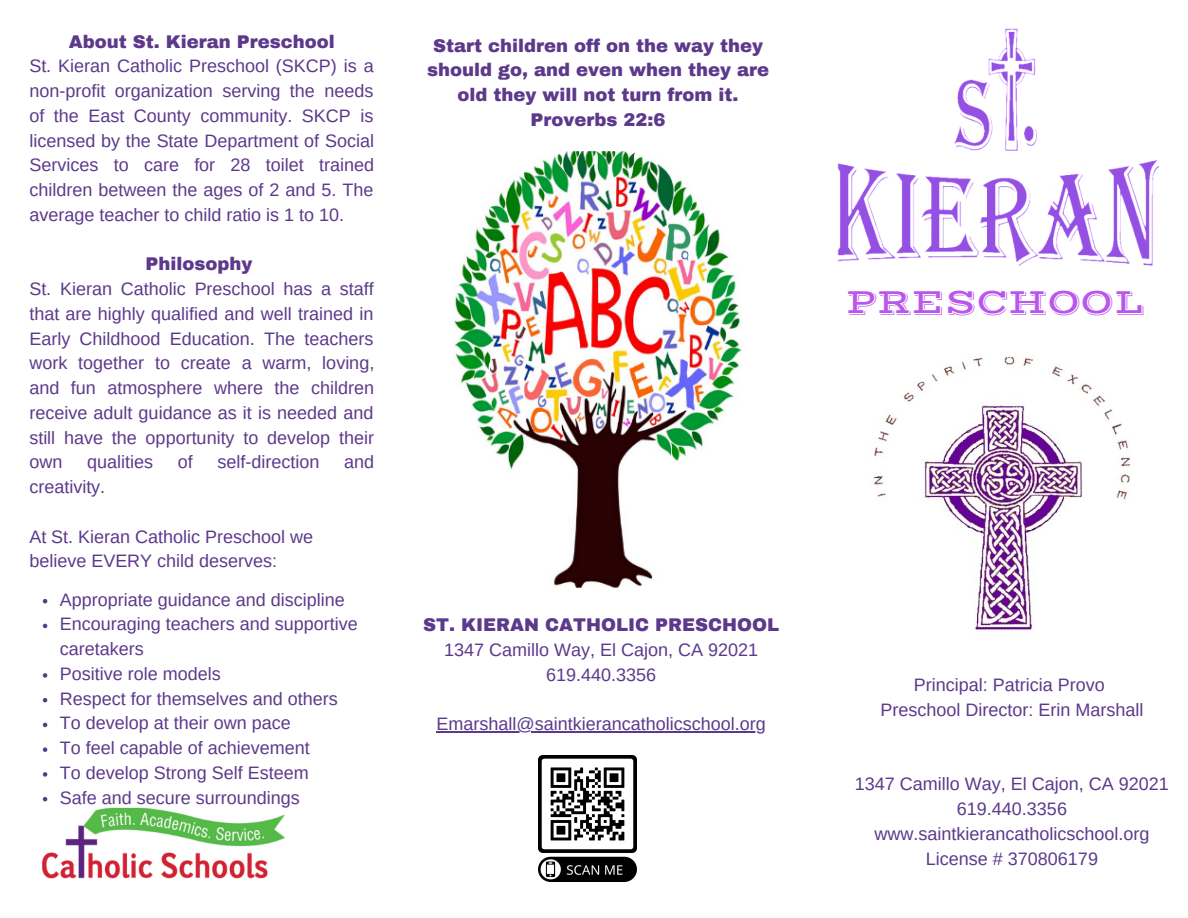
<style>
.page{position:relative;width:1188px;height:918px;background:#fff}
.page>*{position:absolute;margin:0;border:0;box-sizing:border-box;transform-origin:0 0}
.t1{font:35.85px "Vast Shadow";color:#b956eb}
.t2{font:18px/24.8px "Arimo";color:#5c398b;text-align:center}
.t3{font:900 18px/24.8px "Archivo";color:#5c398b;text-align:center}
</style>
<div class="page">
<img style="left:454px;top:151px;width:288px;height:437px">
<img style="left:538px;top:755px;width:98px;height:126px">
<img style="left:837px;top:28px;width:323px;height:238px">
<img style="left:42px;top:801px;width:243px;height:78px">
<img style="left:873px;top:356px;width:258px;height:274px">
<hr style="left:437px;top:732px;width:329px;height:1px;background:#5c398b">
<svg style="left:43px;top:599px;width:4px;height:4px"></svg>
<svg style="left:43px;top:624px;width:4px;height:4px"></svg>
<svg style="left:43px;top:673px;width:4px;height:5px"></svg>
<svg style="left:43px;top:698px;width:4px;height:4px"></svg>
<svg style="left:43px;top:723px;width:4px;height:4px"></svg>
<svg style="left:43px;top:747px;width:4px;height:5px"></svg>
<svg style="left:43px;top:772px;width:4px;height:5px"></svg>
<svg style="left:43px;top:797px;width:4px;height:4px"></svg>
<p class="t3" style="left:69px;top:29px;width:267px">About St. Kieran Preschool</p>
<p class="t2" style="left:29px;top:54px;width:346px;text-align:justify">St. Kieran Catholic Preschool (SKCP) is a non-profit organization serving the needs of the East County community. SKCP is licensed by the State Department of Social Services to care for 28 toilet trained children between the ages of 2 and 5. The average teacher to child ratio is 1 to 10.</p>
<p class="t3" style="left:145px;top:252px;width:109px">Philosophy</p>
<p class="t2" style="left:29px;top:277px;width:346px;text-align:justify">St. Kieran Catholic Preschool has a staff that are highly qualified and well trained in Early Childhood Education. The teachers work together to create a warm, loving, and fun atmosphere where the children receive adult guidance as it is needed and still have the opportunity to develop their own</p>
<p class="t2" style="left:87px;top:450px;width:68px">qualities</p>
<p class="t2" style="left:178px;top:450px;width:16px">of</p>
<p class="t2" style="left:217px;top:450px;width:103px">self-direction</p>
<p class="t2" style="left:344px;top:450px;width:32px">and</p>
<p class="t2" style="left:29px;top:475px;width:77px">creativity.</p>
<p class="t2" style="left:29px;top:524px;width:285px;text-align:left">At St. Kieran Catholic Preschool we believe EVERY child deserves:</p>
<p class="t2" style="left:60px;top:587px;width:300px;text-align:left">Appropriate guidance and discipline<br>Encouraging teachers and supportive caretakers<br>Positive role models<br>Respect for themselves and others<br>To develop at their own pace<br>To feel capable of achievement<br>To develop Strong Self Esteem<br>Safe and secure surroundings</p>
<p class="t3" style="left:427px;top:33px;width:344px">Start children off on the way they should go, and even when they are old they will not turn from it.<br>Proverbs 22:6</p>
<p class="t3" style="left:423px;top:613px;width:357px">ST. KIERAN CATHOLIC PRESCHOOL</p>
<p class="t2" style="left:444px;top:638px;width:315px">1347 Camillo Way, El Cajon, CA 92021<br>619.440.3356</p>
<p class="t2" style="left:437px;top:712px;width:331px">Emarshall@saintkierancatholicschool.org</p>
<h1 class="t1" style="left:846px;top:281px;width:301px">PRESCHOOL</h1>
<p class="t2" style="left:880px;top:673px;width:264px">Principal: Patricia Provo<br>Preschool Director: Erin Marshall</p>
<p class="t2" style="left:855px;top:772px;width:315px">1347 Camillo Way, El Cajon, CA 92021<br>619.440.3356 www.saintkierancatholicschool.org<br>License # 370806179</p>
</div>
